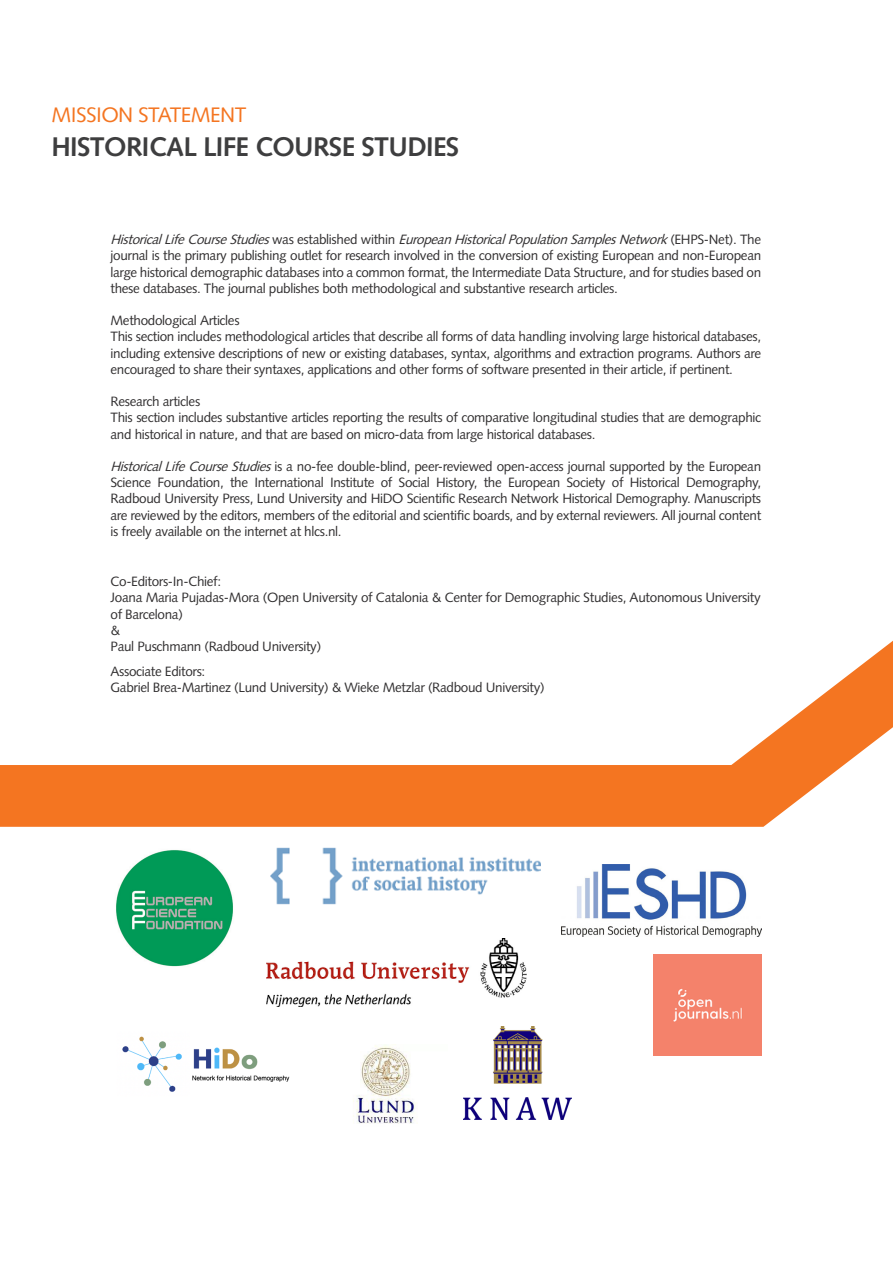
<style>
.page{position:relative;width:893px;height:1263px;background:#fff}
.page>*{position:absolute;margin:0;border:0;box-sizing:border-box;transform-origin:0 0}
.t1{font:700 27px "Syntax LT Std";letter-spacing:-.025em;color:#3e3e3f}
.t2{font:21px "Syntax LT Std";letter-spacing:-.025em;color:#f47521}
.t3{font:13.5px/16.2px "Syntax LT Std";letter-spacing:-.025em;color:#312f30}
.s1{font-style:italic}
</style>
<div class="page">
<img style="left:116px;top:850px;width:117px;height:117px">
<svg style="left:0;top:640px;width:893px;height:187px"></svg>
<img style="left:122px;top:1036px;width:168px;height:56px">
<img style="left:561px;top:864px;width:200px;height:72px">
<img style="left:270px;top:847px;width:270px;height:58px">
<img style="left:267px;top:938px;width:259px;height:68px">
<img style="left:353px;top:1044px;width:63px;height:80px">
<img style="left:463px;top:1026px;width:109px;height:93px">
<div style="left:653px;top:954px;width:108px;height:102px;background:#f4826b"></div>
<h2 class="t2" style="left:51px;top:102px;width:197px">MISSION STATEMENT</h2>
<h1 class="t1" style="left:51px;top:132px;width:409px">HISTORICAL LIFE COURSE STUDIES</h1>
<p class="t3" style="left:111px;top:231px;width:652px;text-align:justify"><span class="s1">HistoricalLifeCourseStudies</span>w a s e s t a b l i s h e d w i t h i n <span class="s1">EuropeanHistoricalPopulationSamplesNetwork</span>( E H P S - N e t ) . T h e journal is the primary publishing outlet for research involved in the conversion of existing European and non-European large historical demographic databases into a common format, the Intermediate Data Structure, and for studies based on these databases. The journal publishes both methodological and substantive research articles.</p>
<p class="t3" style="left:111px;top:312px;width:652px">Methodological Articles<br>This section includes methodological articles that describe all forms of data handling involving large historical databases, including extensive descriptions of new or existing databases, syntax, algorithms and extraction programs. Authors are encouraged to share their syntaxes, applications and other forms of software presented in their article, if pertinent.</p>
<p class="t3" style="left:111px;top:393px;width:652px">Research articles<br>This section includes substantive articles reporting the results of comparative longitudinal studies that are demographic and historical in nature, and that are based on micro-data from large historical databases.</p>
<p class="t3" style="left:111px;top:458px;width:652px;text-align:justify"><span class="s1">HistoricalLifeCourseStudies</span>is a no-fee double-blind, peer-reviewed open-access journal supported by the European Science Foundation, the International Institute of Social History, the European Society of Historical Demography, Radboud University Press, Lund University and HiDO Scientific Research Network Historical Demography. Manuscripts are reviewed by the editors, members of the editorial and scientific boards, and by external reviewers. All journal content is freely available on the internet at hlcs.nl.</p>
<p class="t3" style="left:111px;top:573px;width:652px">Co-Editors-In-Chief:<br>Joana Maria Pujadas-Mora (Open University of Catalonia &amp; Center for Demographic Studies, Autonomous University of Barcelona)<br>&amp;<br>Paul Puschmann (Radboud University)</p>
<p class="t3" style="left:111px;top:663px;width:436px">Associate Editors:<br>Gabriel Brea-Martinez (Lund University) &amp; Wieke Metzlar (Radboud University)</p>
</div>
